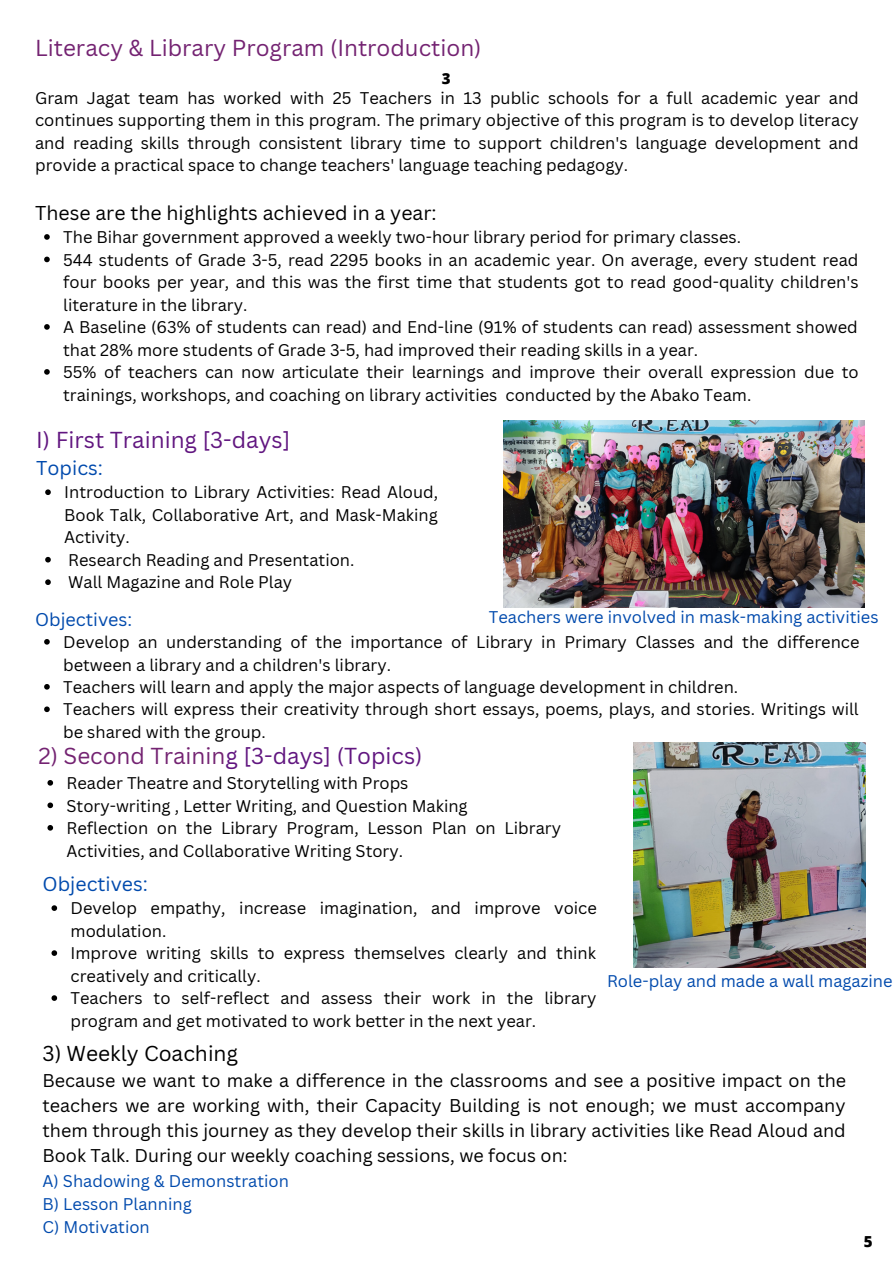
<style>
.page{position:relative;width:893px;height:1264px;background:#fff}
.page>*{position:absolute;margin:0;border:0;box-sizing:border-box;transform-origin:0 0}
.t1{font:22.5px "Canva Sans";color:#611680}
.t2{font:22.5px "Canva Sans";color:#742372}
.t3{font:21px "Canva Sans";color:#000}
.t4{font:19.5px "Canva Sans";color:#000}
.t5{font:19.5px "Canva Sans";color:#004aad}
.t6{font:18px/25px "Canva Sans";color:#000;text-align:justify}
.t7{font:18px "Canva Sans";color:#004aad}
.t8{font:16.5px/22.5px "Canva Sans";color:#000}
.t9{font:16.5px "Canva Sans";color:#004aad}
.t10{font:800 15.15px "Open Sans";color:#000}
.s1{color:#742372}
</style>
<div class="page">
<svg style="left:44px;top:234px;width:6px;height:6px"></svg>
<svg style="left:44px;top:257px;width:6px;height:5px"></svg>
<svg style="left:44px;top:324px;width:6px;height:6px"></svg>
<svg style="left:44px;top:369px;width:6px;height:6px"></svg>
<svg style="left:44px;top:639px;width:6px;height:5px"></svg>
<svg style="left:44px;top:684px;width:6px;height:5px"></svg>
<svg style="left:44px;top:706px;width:6px;height:6px"></svg>
<img style="left:503px;top:420px;width:361px;height:187px">
<svg style="left:45px;top:489px;width:6px;height:6px"></svg>
<svg style="left:45px;top:557px;width:6px;height:5px"></svg>
<svg style="left:45px;top:579px;width:6px;height:6px"></svg>
<svg style="left:47px;top:780px;width:6px;height:5px"></svg>
<svg style="left:47px;top:802px;width:6px;height:6px"></svg>
<svg style="left:47px;top:825px;width:6px;height:5px"></svg>
<img style="left:633px;top:743px;width:232px;height:224px">
<svg style="left:51px;top:905px;width:6px;height:5px"></svg>
<svg style="left:51px;top:950px;width:6px;height:5px"></svg>
<svg style="left:51px;top:995px;width:6px;height:5px"></svg>
<p class="t2" style="left:35px;top:32px;width:448px">Literacy &amp; Library Program (Introduction)</p>
<p class="t8" style="left:35px;top:86px;width:825px;text-align:justify">Gram Jagat team has worked with 25 Teachers in 13 public schools for a full academic year and continues supporting them in this program. The primary objective of this program is to develop literacy and reading skills through consistent library time to support children's language development and provide a practical space to change teachers' language teaching pedagogy.</p>
<p class="t4" style="left:35px;top:199px;width:403px">These are the highlights achieved in a year:</p>
<p class="t10" style="left:442px;top:68px;width:10px">3</p>
<p class="t8" style="left:63px;top:225px;width:679px">The Bihar government approved a weekly two-hour library period for primary classes.</p>
<p class="t8" style="left:63px;top:248px;width:796px;text-align:justify">544 students of Grade 3-5, read 2295 books in an academic year. On average, every student read four books per year, and this was the first time that students got to read good-quality children's literature in the library.</p>
<p class="t8" style="left:63px;top:315px;width:796px">A Baseline (63% of students can read) and End-line (91% of students can read) assessment showed that 28% more students of Grade 3-5, had improved their reading skills in a year.</p>
<p class="t8" style="left:63px;top:360px;width:797px">55% of teachers can now articulate their learnings and improve their overall expression due to trainings, workshops, and coaching on library activities conducted by the Abako Team.</p>
<p class="t1" style="left:36px;top:424px;width:256px">I) First Training [3-days]</p>
<p class="t5" style="left:36px;top:454px;width:68px">Topics:</p>
<p class="t8" style="left:64px;top:481px;width:375px;text-align:justify">Introduction to Library Activities: Read Aloud, Book Talk, Collaborative Art, and Mask-Making Activity.</p>
<p class="t8" style="left:68px;top:548px;width:288px">Research Reading and Presentation.</p>
<p class="t8" style="left:68px;top:570px;width:225px">Wall Magazine and Role Play</p>
<p class="t7" style="left:35px;top:606px;width:99px">Objectives:</p>
<p class="t9" style="left:489px;top:605px;width:391px">Teachers were involved in mask-making activities</p>
<p class="t8" style="left:63px;top:630px;width:797px">Develop an understanding of the importance of Library in Primary Classes and the difference between a library and a children's library.</p>
<p class="t8" style="left:63px;top:675px;width:676px">Teachers will learn and apply the major aspects of language development in children.</p>
<p class="t8" style="left:63px;top:697px;width:797px">Teachers will express their creativity through short essays, poems, plays, and stories. Writings will be shared with the group.</p>
<p class="t1" style="left:38px;top:740px;width:385px"><span class="s1">2) Second Trainin</span>g [3-days] (Topics)</p>
<p class="t8" style="left:66px;top:771px;width:343px">Reader Theatre and Storytelling with Props</p>
<p class="t8" style="left:66px;top:793px;width:402px">Story-writing , Letter Writing, and Question Making</p>
<p class="t8" style="left:66px;top:816px;width:496px">Reflection on the Library Program, Lesson Plan on Library<br>Activities, and Collaborative Writing Story.</p>
<p class="t5" style="left:42px;top:869px;width:107px">Objectives:</p>
<p class="t8" style="left:70px;top:896px;width:528px">Develop empathy, increase imagination, and improve voice modulation.</p>
<p class="t8" style="left:70px;top:941px;width:527px">Improve writing skills to express themselves clearly and think creatively and critically.</p>
<p class="t8" style="left:70px;top:986px;width:527px">Teachers to self-reflect and assess their work in the library program and get motivated to work better in the next year.</p>
<p class="t9" style="left:607px;top:969px;width:287px">Role-play and made a wall magazine</p>
<p class="t3" style="left:42px;top:1038px;width:197px">3) Weekly Coaching</p>
<p class="t6" style="left:42px;top:1067px;width:805px">Because we want to make a difference in the classrooms and see a positive impact on the teachers we are working with, their Capacity Building is not enough; we must accompany them through this journey as they develop their skills in library activities like Read Aloud and Book Talk. During our weekly coaching sessions, we focus on:</p>
<p class="t9" style="left:42px;top:1169px;width:248px">A) Shadowing &amp; Demonstration</p>
<p class="t9" style="left:42px;top:1192px;width:151px">B) Lesson Planning</p>
<p class="t9" style="left:42px;top:1215px;width:109px">C) Motivation</p>
<p class="t10" style="left:863px;top:1230px;width:10px">5</p>
</div>
